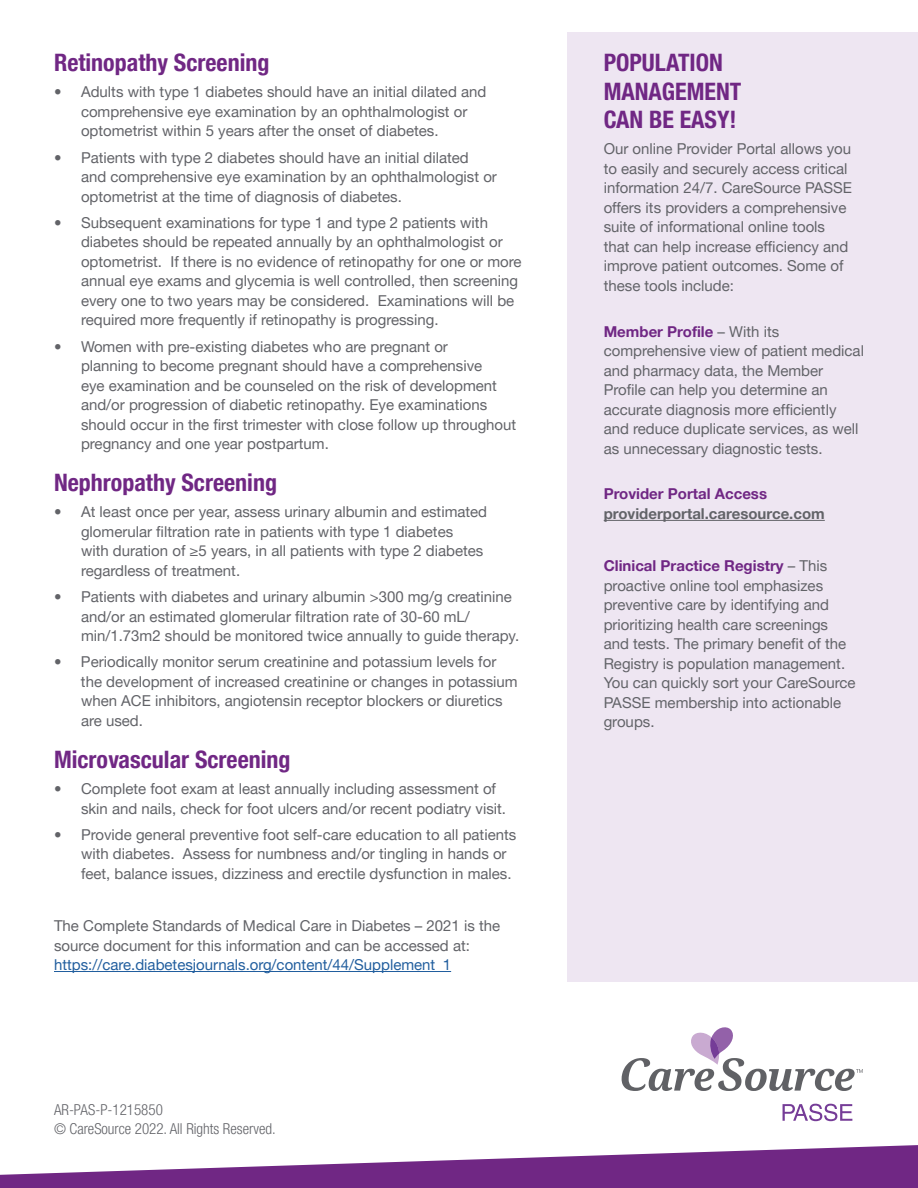
<style>
.page{position:relative;width:918px;height:1188px;background:#fff}
.page>*{position:absolute;margin:0;border:0;box-sizing:border-box;transform-origin:0 0}
.t1{font:700 condensed 24px/28.5px "Helvetica Neue LT Pro";color:#702784}
.t2{font:15px/19.5px "Helvetica Neue LT Pro";color:#626368}
.t3{font:300 condensed 15px "Helvetica Neue LT Pro";color:#626368}
.t4{font:700 15px/19.5px "Helvetica Neue LT Pro";color:#626368}
.s1{color:#215e9e}
.s2{font-weight:700;color:#702784}
.s3{color:#702784}
</style>
<div class="page">
<div style="left:567px;top:32px;width:351px;height:950px;background:#eee6f2"></div>
<svg style="left:0;top:1145px;width:918px;height:43px"></svg>
<svg style="left:622px;top:1027px;width:241px;height:64px"></svg>
<svg style="left:783px;top:1104px;width:69px;height:17px"></svg>
<hr style="left:54px;top:971px;width:397px;height:1px;background:#215e9e">
<hr style="left:604px;top:520px;width:221px;height:1px;background:#626368">
<h3 class="t1" style="left:54px;top:48px;width:217px">Retinopathy Screening</h3>
<p class="t2" style="left:81px;top:82px;width:407px;text-indent:-27px">• Adults with type 1 diabetes should have an initial dilated and comprehensive eye examination by an ophthalmologist or optometrist within 5 years after the onset of diabetes.</p>
<p class="t2" style="left:81px;top:147px;width:417px;text-indent:-27px">• Patients with type 2 diabetes should have an initial dilated and comprehensive eye examination by an ophthalmologist or optometrist at the time of diagnosis of diabetes.</p>
<p class="t2" style="left:81px;top:212px;width:442px;text-indent:-27px">• Subsequent examinations for type 1 and type 2 patients with diabetes should be repeated annually by an ophthalmologist or optometrist. If there is no evidence of retinopathy for one or more annual eye exams and glycemia is well controlled, then screening every one to two years may be considered. Examinations will be required more frequently if retinopathy is progressing.</p>
<p class="t2" style="left:81px;top:336px;width:437px;text-indent:-27px">• Women with pre-existing diabetes who are pregnant or<br>planning to become pregnant should have a comprehensive<br>eye examination and be counseled on the risk of development and/or progression of diabetic retinopathy. Eye examinations should occur in the first trimester with close follow up throughout pregnancy and one year postpartum.</p>
<h3 class="t1" style="left:54px;top:468px;width:225px">Nephropathy Screening</h3>
<p class="t2" style="left:81px;top:502px;width:408px;text-indent:-27px">• At least once per year, assess urinary albumin and estimated glomerular filtration rate in patients with type 1 diabetes<br>with duration of ≥5 years, in all patients with type 2 diabetes regardless of treatment.</p>
<p class="t2" style="left:81px;top:587px;width:440px;text-indent:-27px">• Patients with diabetes and urinary albumin &gt;300 mg/g creatinine and/or an estimated glomerular filtration rate of 30-60 mL/ min/1.73m2 should be monitored twice annually to guide therapy.</p>
<p class="t2" style="left:81px;top:652px;width:438px;text-indent:-27px">• Periodically monitor serum creatinine and potassium levels for the development of increased creatinine or changes in potassium when ACE inhibitors, angiotensin receptor blockers or diuretics are used.</p>
<h3 class="t1" style="left:54px;top:745px;width:238px">Microvascular Screening</h3>
<p class="t2" style="left:81px;top:779px;width:427px;text-indent:-27px">• Complete foot exam at least annually including assessment of skin and nails, check for foot ulcers and/or recent podiatry visit.</p>
<p class="t2" style="left:81px;top:824px;width:437px;text-indent:-27px">• Provide general preventive foot self-care education to all patients with diabetes. Assess for numbness and/or tingling in hands or feet, balance issues, dizziness and erectile dysfunction in males.</p>
<p class="t2" style="left:54px;top:916px;width:448px">The Complete Standards of Medical Care in Diabetes – 2021 is the source document for this information and can be accessed at: <span class="s1">https://care.diabetesjournals.org/content/44/Supplement_1</span></p>
<p class="t3" style="left:54px;top:1101px;width:110px">AR-PAS-P-1215850</p>
<p class="t3" style="left:54px;top:1120px;width:223px">© CareSource 2022. All Rights Reserved.</p>
<h3 class="t1" style="left:604px;top:48px;width:139px">POPULATION<br>MANAGEMENT<br>CAN BE EASY!</h3>
<p class="t2" style="left:604px;top:139px;width:250px">Our online Provider Portal allows you to easily and securely access critical information 24/7. CareSource PASSE offers its providers a comprehensive suite of informational online tools that can help increase efficiency and improve patient outcomes. Some of these tools include:</p>
<p class="t2" style="left:604px;top:321px;width:262px"><span class="s2">Member Profile</span> – With its comprehensive view of patient medical and pharmacy data, the Member Profile can help you determine an accurate diagnosis more efficiently and reduce duplicate services, as well as unnecessary diagnostic tests.</p>
<p class="t4" style="left:604px;top:484px;width:223px"><span class="s3">Provider Portal Access </span>providerportal.caresource.com</p>
<p class="t2" style="left:604px;top:556px;width:253px"><span class="s2">Clinical Practice Registry</span> – This proactive online tool emphasizes preventive care by identifying and prioritizing health care screenings and tests. The primary benefit of the<br>Registry is population management.<br>You can quickly sort your CareSource<br>PASSE membership into actionable groups.</p>
</div>
